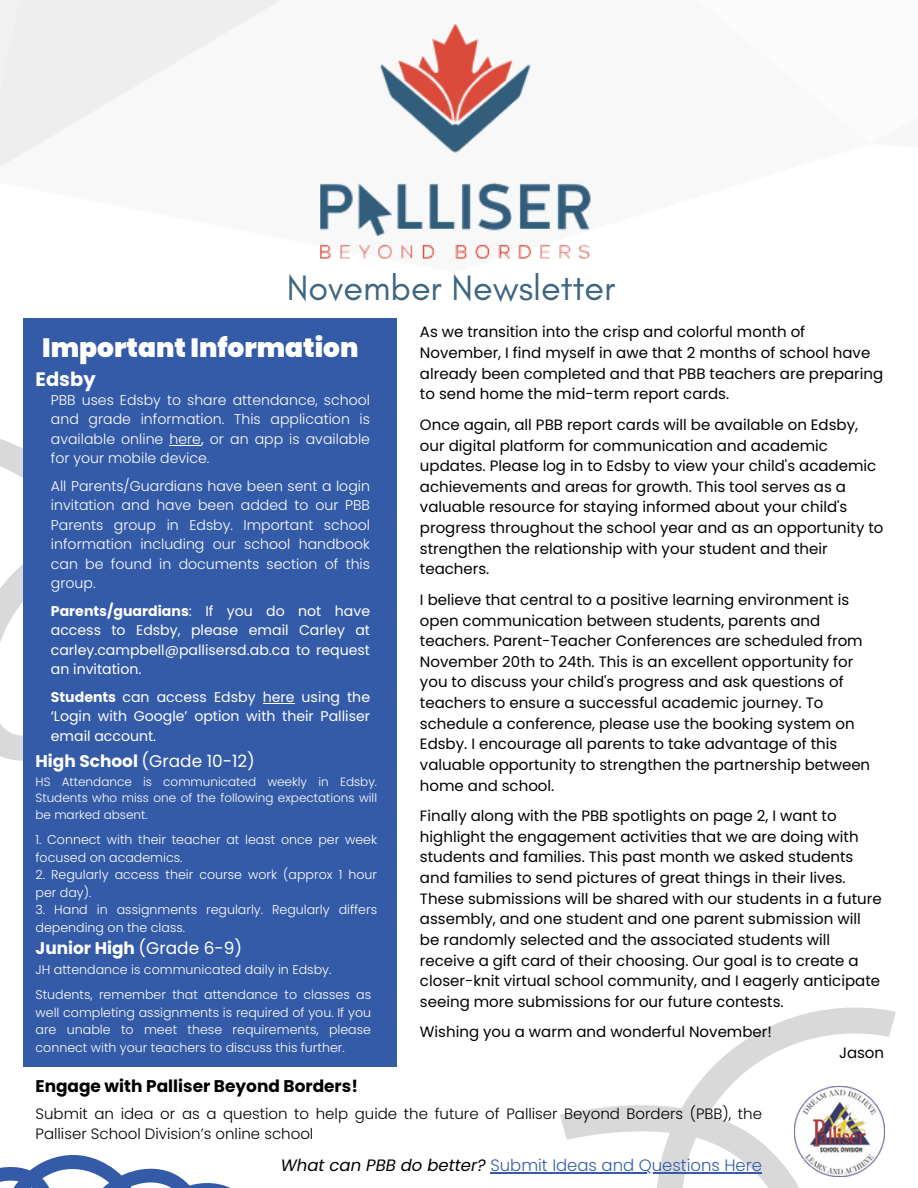
<style>
.page{position:relative;width:918px;height:1188px;background:#fff}
.page>*{position:absolute;margin:0;border:0;box-sizing:border-box;transform-origin:0 0}
.t1{font:36px "Glacial Indifference";color:#3e6581}
.t2{font:900 26.4px "Poppins";color:#fff}
.t3{font:700 19.5px "Poppins";color:#fff}
.t4{font:700 16.95px "Poppins";color:#000}
.t5{font:16.95px "Poppins";color:#fff}
.t6{font:700 16.95px "Poppins";color:#fff}
.t7{font:300 16.5px "Poppins";color:#345ba8}
.t8{font:15px/20.7px "Poppins";color:#000}
.t9{font:300 15px/20.7px "Poppins";color:#000}
.t10{font:300 14.1px/19.5px "Poppins";color:#fff;text-align:justify}
.t11{font:14.1px/19.5px "Poppins";color:#fff;text-align:justify}
.t12{font:300 12.6px/17.5px "Poppins";color:#fff}
.t13{font:300 12px/16.5px "Poppins";color:#fff;text-align:justify}
.s1{font-weight:400}
.s2{font-weight:700}
.s3{font-weight:400;font-style:italic;color:#000}
</style>
<div class="page">
<svg style="left:0;top:439px;width:23px;height:322px"></svg>
<svg style="left:560px;top:1007px;width:336px;height:181px"></svg>
<img style="left:0;top:0;width:591px;height:319px">
<div style="left:23px;top:319px;width:374px;height:748px;background:#345ba8"></div>
<svg style="left:0;top:1155px;width:231px;height:33px"></svg>
<img style="left:795px;top:1086px;width:90px;height:90px">
<hr style="left:169px;top:445px;width:32px;height:1px;background:#fff">
<hr style="left:263px;top:703px;width:32px;height:1px;background:#fff">
<hr style="left:490px;top:1172px;width:272px;height:2px;background:#345ba8">
<p class="t1" style="left:287px;top:266px;width:330px">November Newsletter</p>
<p class="t2" style="left:42px;top:329px;width:318px">Important Information</p>
<p class="t3" style="left:36px;top:365px;width:62px">Edsby</p>
<p class="t10" style="left:51px;top:390px;width:321px">PBB uses Edsby to share attendance, school and grade information. This application is available online here<span class="s1">,</span> or an app is available for your mobile device.</p>
<p class="t10" style="left:51px;top:476px;width:321px">All Parents/Guardians have been sent a login invitation and have been added to our PBB Parents group in Edsby. Important school information including our school handbook can be found in documents section of this group.</p>
<p class="t11" style="left:51px;top:601px;width:321px"><span class="s2">Parents/guardians</span>: If you do not have access to Edsby, please email Carley at carley.campbell@pallisersd.ab.ca to request an invitation.</p>
<p class="t11" style="left:51px;top:687px;width:321px"><span class="s2">Students</span> can access Edsby here using the ‘Login with Google’ option with their Palliser email account.</p>
<p class="t5" style="left:36px;top:749px;width:221px"><span class="s2">High School</span> (Grade 10-12)</p>
<p class="t13" style="left:36px;top:774px;width:343px">HS Attendance is communicated weekly in Edsby.<br>Students who miss one of the following expectations will be marked absent.</p>
<p class="t12" style="left:36px;top:831px;width:343px">1. Connect with their teacher at least once per week focused on academics.</p>
<p class="t12" style="left:36px;top:866px;width:343px">2. Regularly access their course work (approx 1 hour per day).</p>
<p class="t12" style="left:36px;top:901px;width:343px">3. Hand in assignments regularly. Regularly differs depending on the class.</p>
<p class="t6" style="left:36px;top:936px;width:208px">Junior High <span class="s1">(Grade 6-9)</span></p>
<p class="t12" style="left:36px;top:961px;width:297px">JH attendance is communicated daily in Edsby.</p>
<p class="t12" style="left:36px;top:986px;width:337px;text-align:justify">Students, remember that attendance to classes as well completing assignments is required of you. If you are unable to meet these requirements, please connect with your teachers to discuss this further.</p>
<p class="t4" style="left:36px;top:1074px;width:324px">Engage with Palliser Beyond Borders!</p>
<p class="t8" style="left:420px;top:322px;width:465px">As we transition into the crisp and colorful month of November, I find myself in awe that 2 months of school have already been completed and that PBB teachers are preparing to send home the mid-term report cards.</p>
<p class="t8" style="left:420px;top:414px;width:465px">Once again, all PBB report cards will be available on Edsby, our digital platform for communication and academic updates. Please log in to Edsby to view your child's academic achievements and areas for growth. This tool serves as a valuable resource for staying informed about your child's progress throughout the school year and as an opportunity to strengthen the relationship with your student and their teachers.</p>
<p class="t8" style="left:420px;top:589px;width:452px">I believe that central to a positive learning environment is open communication between students, parents and teachers. Parent-Teacher Conferences are scheduled from November 20th to 24th. This is an excellent opportunity for you to discuss your child's progress and ask questions of teachers to ensure a successful academic journey. To schedule a conference, please use the booking system on Edsby. I encourage all parents to take advantage of this valuable opportunity to strengthen the partnership between home and school.</p>
<p class="t8" style="left:420px;top:806px;width:463px">Finally along with the PBB spotlights on page 2, I want to highlight the engagement activities that we are doing with students and families. This past month we asked students and families to send pictures of great things in their lives.<br>These submissions will be shared with our students in a future assembly, and one student and one parent submission will be randomly selected and the associated students will receive a gift card of their choosing. Our goal is to create a closer-knit virtual school community, and I eagerly anticipate seeing more submissions for our future contests.</p>
<p class="t8" style="left:420px;top:1022px;width:353px">Wishing you a warm and wonderful November!</p>
<p class="t8" style="left:839px;top:1042px;width:47px">Jason</p>
<p class="t9" style="left:36px;top:1103px;width:728px">Submit an idea or as a question to help guide the future of Palliser Beyond Borders (PBB), the<br>Palliser School Division’s online school</p>
<p class="t7" style="left:281px;top:1154px;width:483px"><span class="s3">What can PBB do better?</span> Submit Ideas and Questions Here</p>
</div>
